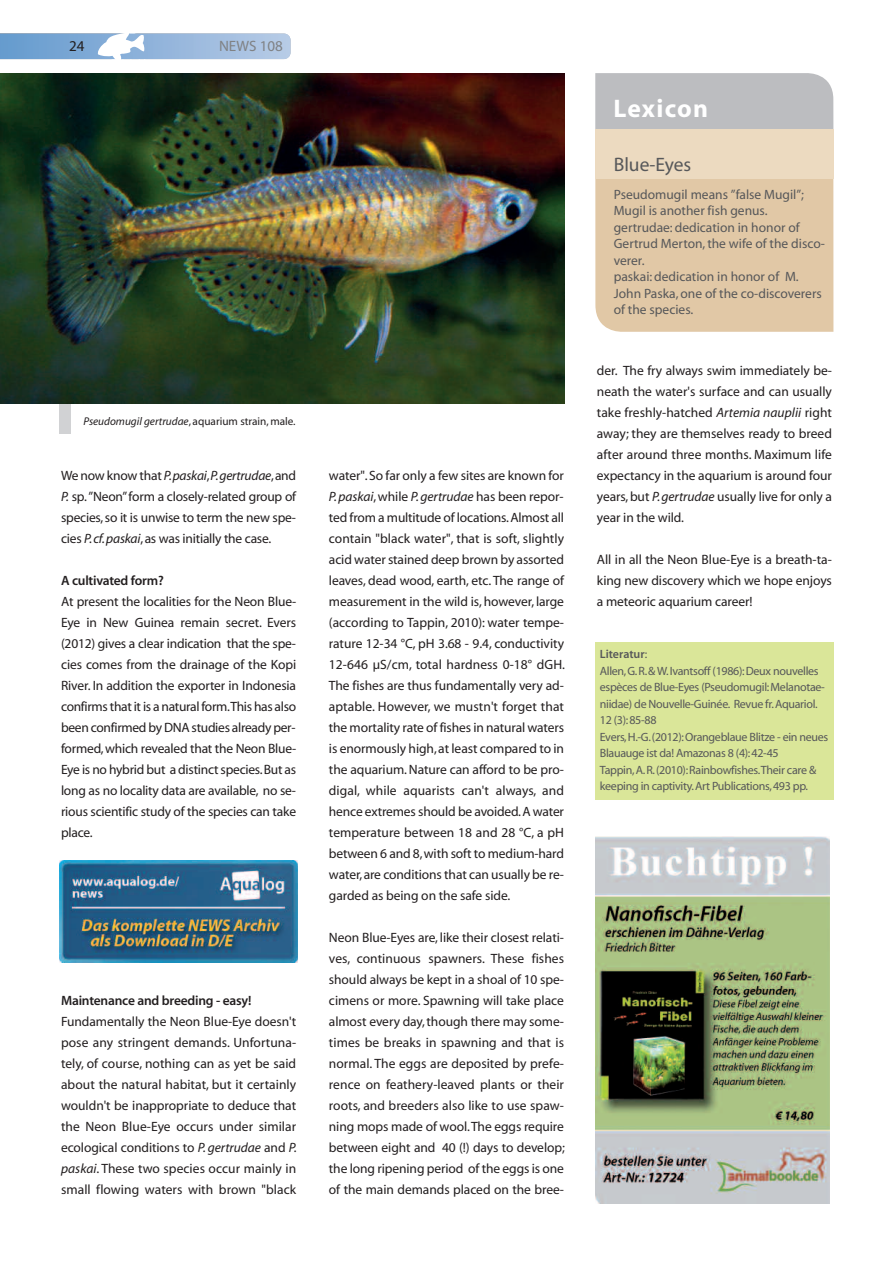
<style>
.page{position:relative;width:893px;height:1263px;background:#fff}
.page>*{position:absolute;margin:0;border:0;box-sizing:border-box;transform-origin:0 0}
.t1{font:25.5px "Myriad MM 700 wt 600 wd";letter-spacing:.045em;color:#fff}
.t2{font:19.5px "Myriad MM 412 wt 601 wd";color:#57585a}
.t3{font:15px "Myriad MM 412 wt 601 wd";color:#808285}
.t4{font:15px "Myriad MM 412 wt 601 wd";color:#231f20}
.t5{font:13.5px/21px "Myriad MM 412 wt 601 wd";letter-spacing:-.005em;color:#231f20;text-align:justify}
.t6{font:13.5px/16.5px "Myriad MM 412 wt 601 wd";color:#57585a}
.t7{font:13.5px "Myriad MM It 412 wt 601 wd";letter-spacing:-.01em;color:#231f20}
.t8{font:13.5px "Myriad MM 565 wt 600 wd";letter-spacing:-.015em;color:#231f20}
.t9{font:12px/16.5px "Myriad MM 412 wt 601 wd";letter-spacing:-.025em;color:#57585a}
.t10{font:12px "Myriad MM 565 wt 600 wd";color:#57585a}
.t11{font:11.25px "Myriad MM 412 wt 601 wd";color:#231f20}
.s1{font-family:"Myriad MM It 412 wt 601 wd"}
.s2{font-family:"Myriad MM 412 wt 601 wd"}
</style>
<div class="page">
<svg style="left:0;top:33px;width:291px;height:27px;background:#9dbcde"></svg>
<div style="left:60px;top:391px;width:11px;height:43px;background:#d1d2d4"></div>
<img style="left:0;top:73px;width:565px;height:330px">
<div style="left:595px;top:179px;width:238px;height:153px;background:#e1c8a6"></div>
<div style="left:595px;top:73px;width:238px;height:56px;background:#bcbdc0"></div>
<div style="left:595px;top:130px;width:238px;height:49px;background:#ecdac0"></div>
<img style="left:60px;top:861px;width:238px;height:102px">
<div style="left:595px;top:642px;width:238px;height:158px;background:#dae699"></div>
<img style="left:595px;top:837px;width:234px;height:366px">
<p class="t4" style="left:69px;top:41px;width:17px">24</p>
<p class="t3" style="left:219px;top:41px;width:65px">NEWS 108</p>
<p class="t11" style="left:83px;top:417px;width:214px"><span class="s1">Pseudomugil gertrudae</span>, aquarium strain, male.</p>
<p class="t7" style="left:61px;top:470px;width:237px"><span class="s2">We now know that</span> P.paskai<span class="s2">,</span>P.gertrudae<span class="s2">,and</span></p>
<p class="t5" style="left:61px;top:487px;width:237px"><span class="s1">P.</span> sp.”Neon”form a closely-related group of species,so it is unwise to term the new spe&shy;cies <span class="s1">P.cf.paskai</span>,as was initially the case.</p>
<p class="t8" style="left:61px;top:575px;width:104px">A cultivated form?</p>
<p class="t5" style="left:61px;top:592px;width:237px">At present the localities for the Neon Blue-Eye in New Guinea remain secret. Evers (2012) gives a clear indication that the spe&shy;cies comes from the drainage of the Kopi River. In addition the exporter in Indonesia confirms that it is a natural form.This has also been confirmed by DNA studies already per&shy;formed,which revealed that the Neon Blue-Eye is no hybrid but a distinct species.But as long as no locality data are available, no se&shy;rious scientific study of the species can take place.</p>
<p class="t8" style="left:61px;top:995px;width:192px">Maintenance and breeding - easy!</p>
<p class="t5" style="left:61px;top:1012px;width:237px">Fundamentally the Neon Blue-Eye doesn't pose any stringent demands. Unfortuna&shy;tely, of course, nothing can as yet be said about the natural habitat, but it certainly wouldn't be inappropriate to deduce that the Neon Blue-Eye occurs under similar ecological conditions to <span class="s1">P. gertrudae</span> and <span class="s1">P. paskai</span>. These two species occur mainly in small flowing waters with brown "black</p>
<p class="t5" style="left:329px;top:466px;width:237px">water".So far only a few sites are known for</p>
<p class="t7" style="left:329px;top:491px;width:236px">P.paskai<span class="s2">,while</span> P.gertrudae <span class="s2">has been repor-</span></p>
<p class="t5" style="left:329px;top:508px;width:238px">ted from a multitude of locations.Almost all contain "black water", that is soft, slightly acid water stained deep brown by assorted leaves, dead wood, earth, etc. The range of measurement in the wild is, however, large (according to Tappin, 2010): water tempe&shy;rature 12-34 °C, pH 3.68 - 9.4, conductivity 12-646 µS/cm, total hardness 0-18° dGH.<br>The fishes are thus fundamentally very ad&shy;aptable. However, we mustn't forget that the mortality rate of fishes in natural waters is enormously high,at least compared to in the aquarium.Nature can afford to be pro&shy;digal, while aquarists can't always, and hence extremes should be avoided.A water temperature between 18 and 28 °C, a pH between 6 and 8,with soft to medium-hard water,are conditions that can usually be re&shy;garded as being on the safe side.</p>
<p class="t5" style="left:329px;top:928px;width:237px">Neon Blue-Eyes are, like their closest relati&shy;ves, continuous spawners. These fishes should always be kept in a shoal of 10 spe&shy;cimens or more. Spawning will take place almost every day,though there may some&shy;times be breaks in spawning and that is normal. The eggs are deposited by prefe&shy;rence on feathery-leaved plants or their roots, and breeders also like to use spaw&shy;ning mops made of wool.The eggs require between eight and 40 (!) days to develop; the long ripening period of the eggs is one of the main demands placed on the bree-</p>
<h1 class="t1" style="left:613px;top:99px;width:96px">Lexicon</h1>
<h2 class="t2" style="left:614px;top:157px;width:79px">Blue-Eyes</h2>
<p class="t6" style="left:614px;top:187px;width:213px">Pseudomugil means ”false Mugil”;<br>Mugil is another fish genus. gertrudae: dedication in honor of<br>Gertrud Merton,the wife of the disco&shy;verer.<br>paskai: dedication in honor of M.<br>John Paska, one of the co-discoverers of the species.</p>
<p class="t5" style="left:597px;top:361px;width:237px">der. The fry always swim immediately be&shy;neath the water's surface and can usually take freshly-hatched <span class="s1">Artemia nauplii</span> right away; they are themselves ready to breed after around three months. Maximum life expectancy in the aquarium is around four years,but <span class="s1">P.gertrudae</span> usually live for only a year in the wild.</p>
<p class="t5" style="left:597px;top:550px;width:237px">All in all the Neon Blue-Eye is a breath-ta&shy;king new discovery which we hope enjoys a meteoric aquarium career!</p>
<p class="t10" style="left:600px;top:650px;width:49px">Literatur<span class="s2">:</span></p>
<p class="t9" style="left:600px;top:664px;width:230px">Allen,G.R.&amp;W.Ivantsoff (1986):Deux nouvelles espèces de Blue-Eyes (Pseudomugil:Melanotae&shy;niidae) de Nouvelle-Guinée. Revue fr.Aquariol.<br>12 (3):85-88<br>Evers,H.-G.(2012):Orangeblaue Blitze - ein neues Blauauge ist da! Amazonas 8 (4):42-45<br>Tappin,A.R.(2010):Rainbowfishes.Their care &amp; keeping in captivity.Art Publications,493 pp.</p>
</div>
